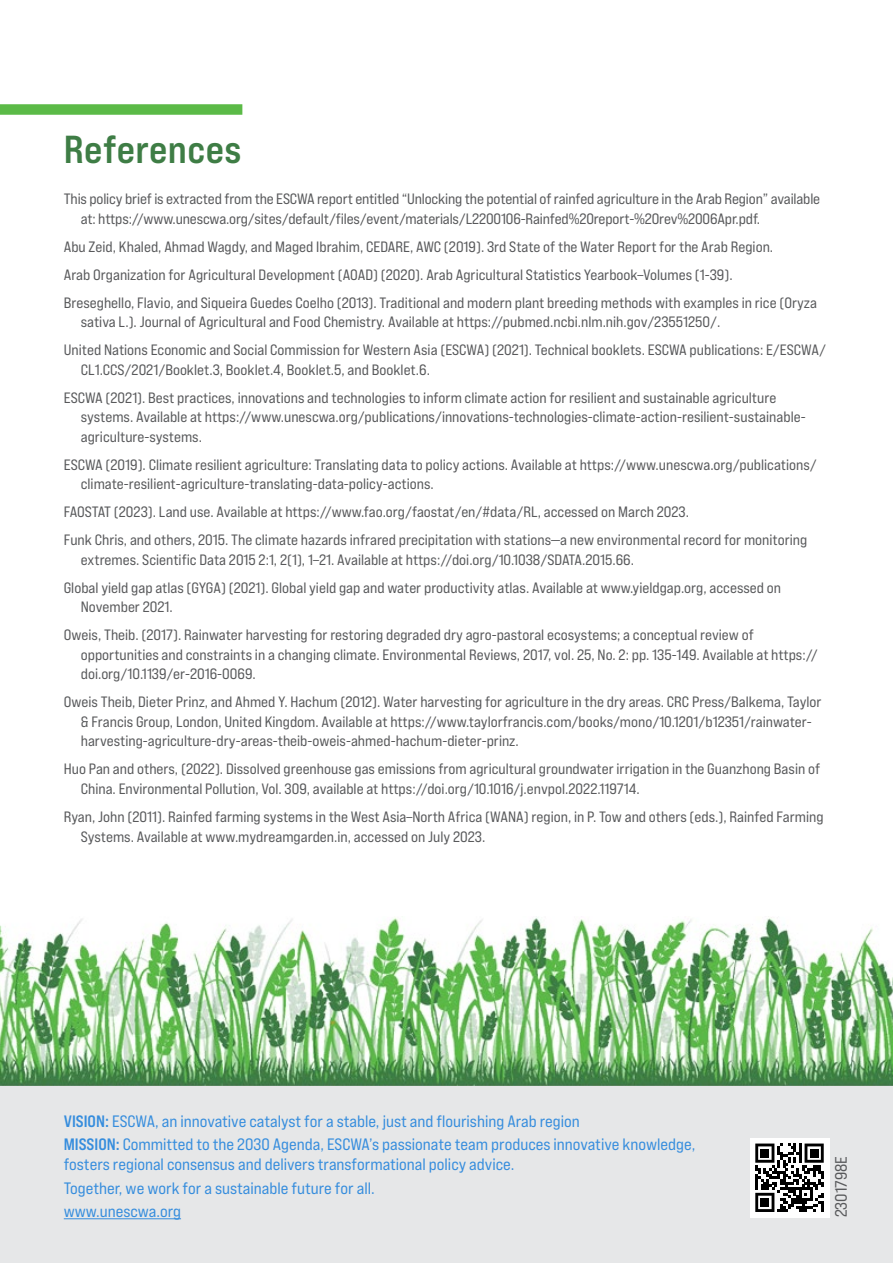
<style>
.page{position:relative;width:893px;height:1263px;background:#fff}
.page>*{position:absolute;margin:0;border:0;box-sizing:border-box;transform-origin:0 0}
.t1{font:39px "Bebas Neue Pro Exp Bd";letter-spacing:.01em;color:#3e7d45}
.t2{font:16.5px/23.7px "Bebas Neue Pro Exp Rg";color:#368ddd}
.t3{font:16.5px "Bebas Neue Pro Exp Rg";color:#58595b}
.t4{font:15px/19.5px "Bebas Neue Pro Exp Rg";color:#58595b}
.s1{font-family:"Bebas Neue Pro Exp Bd"}
</style>
<div class="page">
<div style="left:0;top:1085px;width:893px;height:178px;background:#e6e7e8"></div>
<hr style="left:64px;top:1218px;width:117px;height:1px;background:#368ddd">
<div style="left:750px;top:1138px;width:79px;height:79px;background:#fff"></div>
<svg style="left:755px;top:1143px;width:69px;height:69px"></svg>
<div style="left:761px;top:1149px;width:8px;height:8px;background:#000"></div>
<div style="left:810px;top:1149px;width:8px;height:8px;background:#000"></div>
<div style="left:761px;top:1198px;width:8px;height:8px;background:#000"></div>
<img style="left:0;top:917px;width:893px;height:168px">
<div style="left:0;top:104px;width:242px;height:11px;background:#5bba47"></div>
<h1 class="t1" style="left:64px;top:126px;width:179px">References</h1>
<p class="t4" style="left:81px;top:189px;width:741px;text-indent:-17px">This policy brief is extracted from the ESCWA report entitled “Unlocking the potential of rainfed agriculture in the Arab Region” available at: https://www.unescwa.org/sites/default/files/event/materials/L2200106-Rainfed%20report-%20rev%2006Apr.pdf.</p>
<p class="t4" style="left:64px;top:232px;width:755px;line-height:28px">Abu Zeid, Khaled, Ahmad Wagdy, and Maged Ibrahim, CEDARE, AWC (2019). 3rd State of the Water Report for the Arab Region.<br>Arab Organization for Agricultural Development (AOAD) (2020). Arab Agricultural Statistics Yearbook–Volumes (1-39).<br>Breseghello, Flavio, and Siqueira Guedes Coelho (2013). Traditional and modern plant breeding methods with examples in rice (Oryza</p>
<p class="t4" style="left:64px;top:308px;width:764px;line-height:28px;text-indent:17px">sativa L.). Journal of Agricultural and Food Chemistry. Available at https://pubmed.ncbi.nlm.nih.gov/23551250/.<br>United Nations Economic and Social Commission for Western Asia (ESCWA) (2021). Technical booklets. ESCWA publications: E/ESCWA/</p>
<p class="t4" style="left:64px;top:355px;width:714px;line-height:28px;text-indent:17px">CL1.CCS/2021/Booklet.3, Booklet.4, Booklet.5, and Booklet.6.<br>ESCWA (2021). Best practices, innovations and technologies to inform climate action for resilient and sustainable agriculture</p>
<p class="t4" style="left:81px;top:407px;width:726px">systems. Available at https://www.unescwa.org/publications/innovations-technologies-climate-action-resilient-sustainable&shy;agriculture-systems.</p>
<p class="t4" style="left:81px;top:454px;width:737px;text-indent:-17px">ESCWA (2019). Climate resilient agriculture: Translating data to policy actions. Available at https://www.unescwa.org/publications/ climate-resilient-agriculture-translating-data-policy-actions.</p>
<p class="t4" style="left:64px;top:498px;width:745px;line-height:28px">FAOSTAT (2023). Land use. Available at https://www.fao.org/faostat/en/#data/RL, accessed on March 2023.<br>Funk Chris, and others, 2015. The climate hazards infrared precipitation with stations—a new environmental record for monitoring</p>
<p class="t4" style="left:64px;top:545px;width:719px;line-height:28px;text-indent:17px">extremes. Scientific Data 2015 2:1, 2(1), 1–21. Available at https://doi.org/10.1038/SDATA.2015.66.<br>Global yield gap atlas (GYGA) (2021). Global yield gap and water productivity atlas. Available at www.yieldgap.org, accessed on</p>
<p class="t4" style="left:64px;top:593px;width:691px;line-height:28px;text-indent:17px">November 2021.<br>Oweis, Theib. (2017). Rainwater harvesting for restoring degraded dry agro-pastoral ecosystems; a conceptual review of</p>
<p class="t4" style="left:81px;top:644px;width:738px">opportunities and constraints in a changing climate. Environmental Reviews, 2017, vol. 25, No. 2: pp. 135-149. Available at https:// doi.org/10.1139/er-2016-0069.</p>
<p class="t4" style="left:81px;top:692px;width:742px;text-indent:-17px">Oweis Theib, Dieter Prinz, and Ahmed Y. Hachum (2012). Water harvesting for agriculture in the dry areas. CRC Press/Balkema, Taylor &amp; Francis Group, London, United Kingdom. Available at https://www.taylorfrancis.com/books/mono/10.1201/b12351/rainwater&shy;harvesting-agriculture-dry-areas-theib-oweis-ahmed-hachum-dieter-prinz.</p>
<p class="t4" style="left:81px;top:759px;width:741px;text-indent:-17px">Huo Pan and others, (2022). Dissolved greenhouse gas emissions from agricultural groundwater irrigation in the Guanzhong Basin of<br>China. Environmental Pollution, Vol. 309, available at https://doi.org/10.1016/j.envpol.2022.119714.</p>
<p class="t4" style="left:81px;top:806px;width:744px;text-indent:-17px">Ryan, John (2011). Rainfed farming systems in the West Asia–North Africa (WANA) region, in P. Tow and others (eds.), Rainfed Farming<br>Systems. Available at www.mydreamgarden.in, accessed on July 2023.</p>
<p class="t2" style="left:64px;top:1109px;width:633px"><span class="s1">VISION:</span> ESCWA, an innovative catalyst for a stable, just and flourishing Arab region<br><span class="s1">MISSION:</span> Committed to the 2030 Agenda, ESCWA’s passionate team produces innovative knowledge,</p>
<p class="t2" style="left:64px;top:1152px;width:452px">fosters regional consensus and delivers transformational policy advice.<br>Together, we work for a sustainable future for all.<br>www.unescwa.org</p>
<p class="t3" style="left:831px;top:1217px;width:63px;rotate:-90deg">2301798E</p>
</div>
